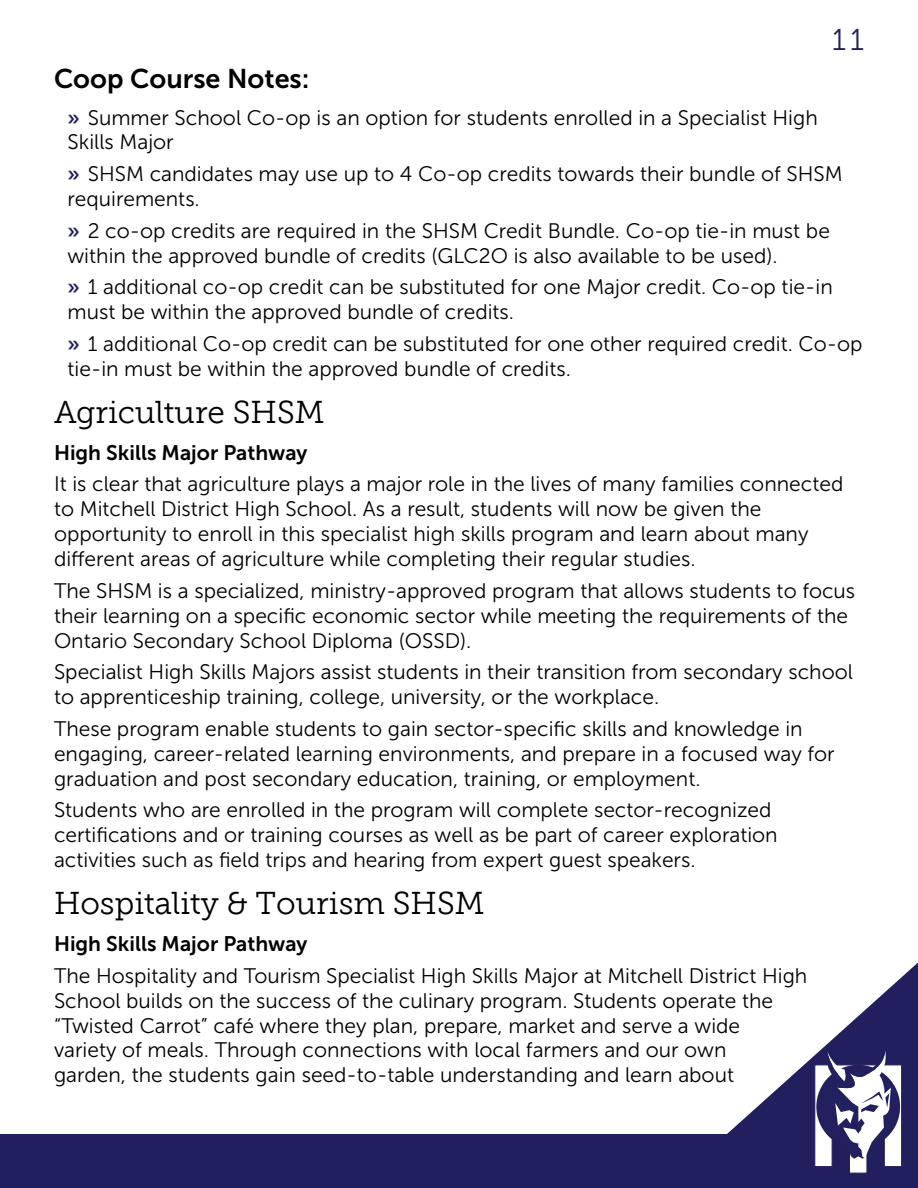
<style>
.page{position:relative;width:918px;height:1188px;background:#fff}
.page>*{position:absolute;margin:0;border:0;box-sizing:border-box;transform-origin:0 0}
.t1{font:31.5px "Museo Slab 300";color:#000}
.t2{font:30px "Museo Sans 300";color:#221f5f}
.t3{font:27px "Museo Sans 700";color:#000}
.t4{font:21px/24.9px "Museo Sans 300";color:#000}
.t5{font:21px "Museo Sans 700";color:#000}
.s1{font-family:"Museo Sans 700";color:#221f5f}
</style>
<div class="page">
<svg style="left:727px;top:962px;width:191px;height:172px"></svg>
<div style="left:0;top:1134px;width:918px;height:54px;background:#221f5f"></div>
<svg style="left:814px;top:1051px;width:89px;height:122px"></svg>
<h2 class="t2" style="left:832px;top:24px;width:33px">11</h2>
<p class="t3" style="left:54px;top:63px;width:257px">Coop Course Notes:</p>
<p class="t4" style="left:67px;top:105px;width:752px"><span class="s1">»</span> Summer School Co-op is an option for students enrolled in a Specialist High<br>Skills Major</p>
<p class="t4" style="left:67px;top:162px;width:777px"><span class="s1">»</span> SHSM candidates may use up to 4 Co-op credits towards their bundle of SHSM requirements.</p>
<p class="t4" style="left:67px;top:218px;width:764px"><span class="s1">»</span> 2 co-op credits are required in the SHSM Credit Bundle. Co-op tie-in must be within the approved bundle of credits (GLC2O is also available to be used).</p>
<p class="t4" style="left:67px;top:275px;width:767px"><span class="s1">»</span> 1 additional co-op credit can be substituted for one Major credit. Co-op tie-in must be within the approved bundle of credits.</p>
<p class="t4" style="left:67px;top:331px;width:797px"><span class="s1">»</span> 1 additional Co-op credit can be substituted for one other required credit. Co-op tie-in must be within the approved bundle of credits.</p>
<h1 class="t1" style="left:54px;top:395px;width:272px">Agriculture SHSM</h1>
<p class="t5" style="left:54px;top:441px;width:255px">High Skills Major Pathway</p>
<p class="t4" style="left:54px;top:472px;width:791px">It is clear that agriculture plays a major role in the lives of many families connected to Mitchell District High School. As a result, students will now be given the opportunity to enroll in this specialist high skills program and learn about many different areas of agriculture while completing their regular studies.</p>
<p class="t4" style="left:54px;top:578px;width:803px">The SHSM is a specialized, ministry-approved program that allows students to focus their learning on a specific economic sector while meeting the requirements of the<br>Ontario Secondary School Diploma (OSSD).</p>
<p class="t4" style="left:54px;top:660px;width:800px">Specialist High Skills Majors assist students in their transition from secondary school to apprenticeship training, college, university, or the workplace.</p>
<p class="t4" style="left:54px;top:716px;width:782px">These program enable students to gain sector-specific skills and knowledge in engaging, career-related learning environments, and prepare in a focused way for graduation and post secondary education, training, or employment.</p>
<p class="t4" style="left:54px;top:798px;width:725px">Students who are enrolled in the program will complete sector-recognized certifications and or training courses as well as be part of career exploration activities such as field trips and hearing from expert guest speakers.</p>
<h1 class="t1" style="left:54px;top:886px;width:432px">Hospitality &amp; Tourism SHSM</h1>
<p class="t5" style="left:54px;top:932px;width:255px">High Skills Major Pathway</p>
<p class="t4" style="left:54px;top:963px;width:755px">The Hospitality and Tourism Specialist High Skills Major at Mitchell District High School builds on the success of the culinary program. Students operate the “Twisted Carrot” café where they plan, prepare, market and serve a wide variety of meals. Through connections with local farmers and our own<br>garden, the students gain seed-to-table understanding and learn about</p>
</div>
